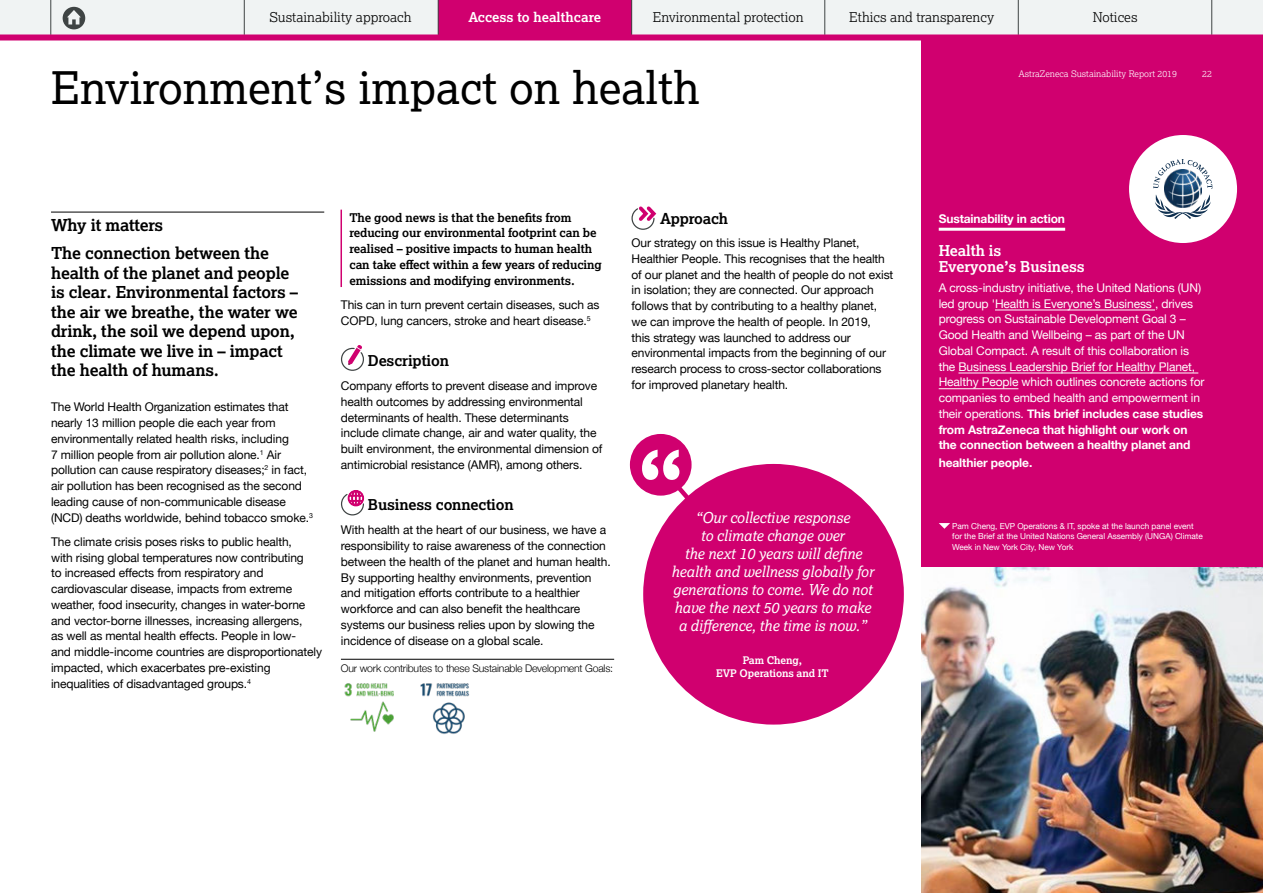
<style>
.page{position:relative;width:1263px;height:893px;background:#fff}
.page>*{position:absolute;margin:0;border:0;box-sizing:border-box;transform-origin:0 0}
.t1{font:45px "Lexia";color:#000}
.t2{font:700 16.5px/19.5px "Lexia";letter-spacing:-.01em;color:#000}
.t3{font:italic 15px/18px "Lexia";letter-spacing:-.01em;color:#fff;text-align:center}
.t4{font:700 15px "Lexia";letter-spacing:-.01em;color:#000}
.t5{font:700 15px/15.8px "Lexia";letter-spacing:-.01em;color:#fff}
.t6{font:300 13.5px "Lexia";color:#000}
.t7{font:700 13.5px "Lexia";color:#fff}
.t8{font:12px/15.8px "Helvetica Neue";letter-spacing:-.01em;color:#000}
.t9{font:12px/15.8px "Helvetica Neue";letter-spacing:-.01em;color:#fff}
.t10{font:700 12px/15.8px "Lexia";letter-spacing:-.01em;color:#000}
.t11{font:700 12px "Helvetica Neue";letter-spacing:-.01em;color:#fff}
.t12{font:300 10.5px "Helvetica Neue";letter-spacing:-.02em;color:#000}
.t13{font:700 10.5px/13.5px "Lexia";letter-spacing:-.01em;color:#fff;text-align:center}
.t14{font:300 9px "Lexia";color:#fff}
.t15{font:8.25px/10.5px "Helvetica Neue";letter-spacing:-.005em;color:#fff}
.s1{font-weight:700}
</style>
<div class="page">
<div style="left:922px;top:0;width:341px;height:893px;background:#d0006f"></div>
<hr style="left:51px;top:212px;width:273px;height:1px;background:#000">
<svg style="left:631px;top:206px;width:26px;height:24px"></svg>
<hr style="left:341px;top:659px;width:273px;height:1px;background:#000">
<svg style="left:341px;top:345px;width:23px;height:26px"></svg>
<svg style="left:341px;top:490px;width:24px;height:26px"></svg>
<img style="left:344px;top:683px;width:50px;height:49px">
<img style="left:420px;top:683px;width:50px;height:51px">
<img style="left:922px;top:567px;width:341px;height:326px">
<hr style="left:939px;top:228px;width:126px;height:3px;background:#fff">
<hr style="left:995px;top:310px;width:160px;height:1px;background:#fff">
<hr style="left:958px;top:373px;width:240px;height:1px;background:#fff">
<hr style="left:939px;top:388px;width:79px;height:1px;background:#fff">
<svg style="left:939px;top:523px;width:11px;height:6px"></svg>
<div style="left:1129px;top:135px;width:108px;height:108px;background:#fff;border-radius:50%"></div>
<svg style="left:1153px;top:159px;width:59px;height:60px"></svg>
<div style="left:630px;top:434px;width:61px;height:62px;background:#d0006f;border-radius:50%"></div>
<svg style="left:642px;top:450px;width:133px;height:157px"></svg>
<div style="left:643px;top:464px;width:261px;height:261px;background:#d0006f;border-radius:50%"></div>
<hr style="left:340px;top:210px;width:2px;height:77px;background:#d0006f">
<div style="left:0;top:0;width:1263px;height:35px;background:#f0f3f3"></div>
<div style="left:438px;top:0;width:194px;height:35px;background:#d0006f"></div>
<hr style="left:244px;top:0;width:1px;height:35px;background:#3f4444">
<hr style="left:51px;top:0;width:1px;height:35px;background:#3f4444">
<hr style="left:438px;top:0;width:1px;height:35px;background:#3f4444">
<hr style="left:631px;top:0;width:1px;height:35px;background:#3f4444">
<hr style="left:824px;top:0;width:1px;height:35px;background:#3f4444">
<hr style="left:1018px;top:0;width:1px;height:35px;background:#3f4444">
<hr style="left:1211px;top:0;width:1px;height:35px;background:#3f4444">
<svg style="left:63px;top:7px;width:22px;height:22px"></svg>
<div style="left:0;top:35px;width:1263px;height:6px;background:#d0006f"></div>
<p class="t6" style="left:269px;top:9px;width:144px">Sustainability approach</p>
<p class="t7" style="left:468px;top:9px;width:134px">Access to healthcare</p>
<p class="t6" style="left:653px;top:9px;width:152px">Environmental protection</p>
<p class="t6" style="left:849px;top:9px;width:146px">Ethics and transparency</p>
<p class="t6" style="left:1093px;top:9px;width:46px">Notices</p>
<h1 class="t1" style="left:51px;top:60px;width:650px">Environment’s impact on health</h1>
<h2 class="t2" style="left:51px;top:211px;width:220px;line-height:28px">Why it matters<br>The connection between the</h2>
<h2 class="t2" style="left:51px;top:262px;width:249px">health of the planet and people is clear. Environmental factors – the air we breathe, the water we drink, the soil we depend upon, the climate we live in – impact the health of humans.</h2>
<p class="t8" style="left:51px;top:400px;width:263px">The World Health Organization estimates that nearly 13 million people die each year from environmentally related health risks, including<br>7 million people from air pollution alone.<sup>1</sup> Air pollution can cause respiratory diseases;<sup>2</sup> in fact, air pollution has been recognised as the second leading cause of non-communicable disease (NCD) deaths worldwide, behind tobacco smoke.<sup>3</sup></p>
<p class="t8" style="left:51px;top:534px;width:273px">The climate crisis poses risks to public health,<br>with rising global temperatures now contributing<br>to increased effects from respiratory and cardiovascular disease, impacts from extreme weather, food insecurity, changes in water-borne and vector-borne illnesses, increasing allergens,<br>as well as mental health effects. People in low-<br>and middle-income countries are disproportionately impacted, which exacerbates pre-existing inequalities of disadvantaged groups.<sup>4</sup></p>
<p class="t10" style="left:349px;top:209px;width:254px">The good news is that the benefits from reducing our environmental footprint can be realised – positive impacts to human health can take effect within a few years of reducing emissions and modifying environments.</p>
<p class="t8" style="left:341px;top:297px;width:260px">This can in turn prevent certain diseases, such as<br>COPD, lung cancers, stroke and heart disease.<sup>5</sup></p>
<p class="t4" style="left:368px;top:351px;width:83px">Description</p>
<p class="t8" style="left:341px;top:379px;width:263px">Company efforts to prevent disease and improve health outcomes by addressing environmental determinants of health. These determinants include climate change, air and water quality, the built environment, the environmental dimension of antimicrobial resistance (AMR), among others.</p>
<p class="t4" style="left:368px;top:495px;width:148px">Business connection</p>
<p class="t8" style="left:341px;top:523px;width:271px">With health at the heart of our business, we have a responsibility to raise awareness of the connection between the health of the planet and human health.<br>By supporting healthy environments, prevention and mitigation efforts contribute to a healthier workforce and can also benefit the healthcare systems our business relies upon by slowing the incidence of disease on a global scale.</p>
<p class="t12" style="left:341px;top:660px;width:274px">Our work contributes to these Sustainable Development Goals:</p>
<p class="t4" style="left:660px;top:209px;width:70px">Approach</p>
<p class="t8" style="left:631px;top:236px;width:263px">Our strategy on this issue is Healthy Planet, Healthier People. This recognises that the health of our planet and the health of people do not exist in isolation; they are connected. Our approach follows that by contributing to a healthy planet, we can improve the health of people. In 2019,<br>this strategy was launched to address our environmental impacts from the beginning of our research process to cross-sector collaborations for improved planetary health.</p>
<p class="t3" style="left:671px;top:508px;width:204px">“Our collective response<br>to climate change over<br>the next 10 years will define health and wellness globally for generations to come. We do not have the next 50 years to make a difference, the time is now.”</p>
<p class="t13" style="left:716px;top:653px;width:114px">Pam Cheng,<br>EVP Operations and IT</p>
<p class="t14" style="left:1018px;top:68px;width:160px">AstraZeneca Sustainability Report 2019</p>
<p class="t14" style="left:1202px;top:68px;width:11px">22</p>
<p class="t11" style="left:939px;top:210px;width:128px">Sustainability in action</p>
<p class="t5" style="left:939px;top:243px;width:147px">Health is<br>Everyone’s Business</p>
<p class="t9" style="left:939px;top:281px;width:267px">A cross-industry initiative, the United Nations (UN) led group 'Health is Everyone’s Business', drives progress on Sustainable Development Goal 3 – Good Health and Wellbeing – as part of the UN Global Compact. A result of this collaboration is the Business Leadership Brief for Healthy Planet, Healthy People which outlines concrete actions for companies to embed health and empowerment in their operations. <span class="s1">This brief includes case studies from AstraZeneca that highlight our work on the connection between a healthy planet and</span></p>
<p class="t11" style="left:939px;top:454px;width:95px">healthier people.</p>
<p class="t15" style="left:952px;top:521px;width:252px">Pam Cheng, EVP Operations &amp; IT, spoke at the launch panel event for the Brief at the United Nations General Assembly (UNGA) Climate<br>Week in New York City, New York</p>
</div>
